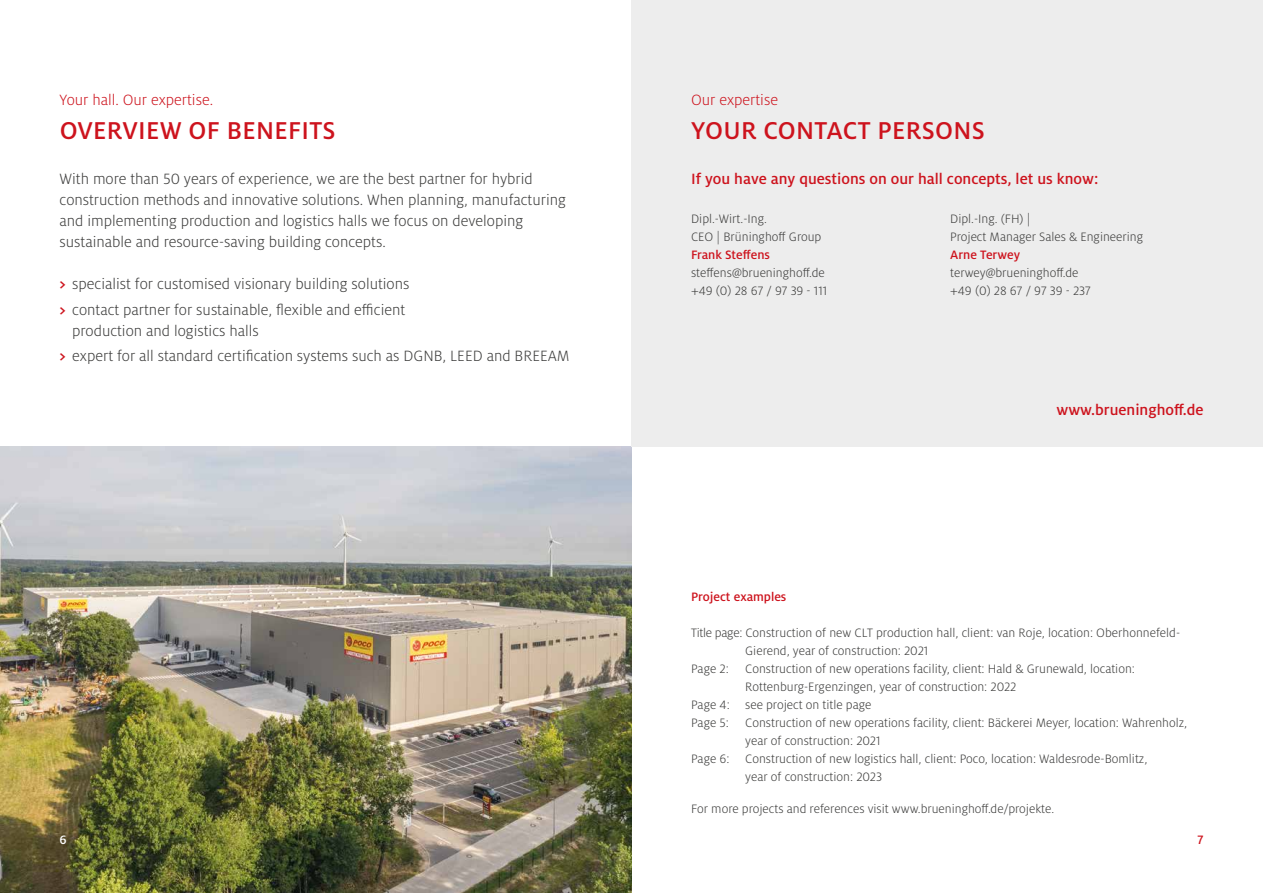
<style>
.page{position:relative;width:1263px;height:893px;background:#fff}
.page>*{position:absolute;margin:0;border:0;box-sizing:border-box;transform-origin:0 0}
.t1{font:500 27px "Milo OT";letter-spacing:.01em;color:#cd131d}
.t2{font:300 16.5px/21px "Milo OT";color:#3c3c3b}
.t3{font:500 16.5px "Milo OT";color:#cd131d}
.t4{font:300 16.5px "Milo OT";color:#cd131d}
.t5{font:300 13.5px/18px "Milo OT";color:#3c3c3b}
.t6{font:500 13.5px "Milo OT";color:#cd131d}
.t7{font:500 13.5px "Milo OT";color:#fff}
.s1{font-weight:500;color:#cd131d}
</style>
<div class="page">
<img style="left:0;top:446px;width:631px;height:447px">
<div style="left:631px;top:0;width:632px;height:446px;background:#ededed"></div>
<p class="t4" style="left:60px;top:90px;width:155px">Your hall. Our expertise.</p>
<p class="t4" style="left:691px;top:90px;width:89px">Our expertise</p>
<h1 class="t1" style="left:60px;top:115px;width:277px">OVERVIEW OF BENEFITS</h1>
<h1 class="t1" style="left:691px;top:115px;width:295px">YOUR CONTACT PERSONS</h1>
<p class="t2" style="left:60px;top:169px;width:508px">With more than 50 years of experience, we are the best partner for hybrid construction methods and innovative solutions. When planning, manufacturing and implementing production and logistics halls we focus on developing sustainable and resource-saving building concepts.</p>
<p class="t2" style="left:60px;top:271px;width:351px;line-height:25.5px"><span class="s1">&gt;</span> specialist for customised visionary building solutions <span class="s1">&gt;</span> contact partner for sustainable, flexible and efficient</p>
<p class="t2" style="left:60px;top:318px;width:512px;line-height:25.5px;text-indent:13px">production and logistics halls<br><span class="s1">&gt;</span> expert for all standard certification systems such as DGNB, LEED and BREEAM</p>
<p class="t3" style="left:691px;top:170px;width:409px">If you have any questions on our hall concepts, let us know:</p>
<p class="t5" style="left:950px;top:210px;width:194px">Dipl.-Ing. (FH) |<br>Project Manager Sales &amp; Engineering</p>
<p class="t6" style="left:950px;top:248px;width:71px">Arne Terwey</p>
<p class="t5" style="left:950px;top:264px;width:142px">terwey@brueninghoff.de +49 (0) 28 67 / 97 39 - 237</p>
<p class="t5" style="left:691px;top:210px;width:132px">Dipl.-Wirt.-Ing.<br>CEO | Brüninghoff Group</p>
<p class="t6" style="left:691px;top:248px;width:81px">Frank Steffens</p>
<p class="t5" style="left:691px;top:264px;width:138px">steffens@brueninghoff.de +49 (0) 28 67 / 97 39 - 111</p>
<p class="t3" style="left:1056px;top:401px;width:148px">www.brueninghoff.de</p>
<p class="t6" style="left:691px;top:589px;width:97px">Project examples</p>
<p class="t5" style="left:691px;top:624px;width:490px">Title page: Construction of new CLT production hall, client: van Roje, location: Oberhonnefeld-</p>
<p class="t5" style="left:745px;top:642px;width:185px">Gierend, year of construction: 2021</p>
<p class="t5" style="left:691px;top:660px;width:445px">Page 2: Construction of new operations facility, client: Hald &amp; Grunewald, location:</p>
<p class="t5" style="left:745px;top:678px;width:273px">Rottenburg-Ergenzingen, year of construction: 2022</p>
<p class="t5" style="left:691px;top:696px;width:182px">Page 4: see project on title page</p>
<p class="t5" style="left:691px;top:714px;width:498px">Page 5: Construction of new operations facility, client: Bäckerei Meyer, location: Wahrenholz,</p>
<p class="t5" style="left:745px;top:732px;width:137px">year of construction: 2021</p>
<p class="t5" style="left:691px;top:750px;width:458px">Page 6: Construction of new logistics hall, client: Poco, location: Waldesrode-Bomlitz,</p>
<p class="t5" style="left:745px;top:768px;width:138px">year of construction: 2023</p>
<p class="t5" style="left:691px;top:800px;width:364px">For more projects and references visit www.brueninghoff.de/projekte.</p>
<p class="t7" style="left:60px;top:832px;width:9px">6</p>
<p class="t6" style="left:1197px;top:832px;width:8px">7</p>
</div>
